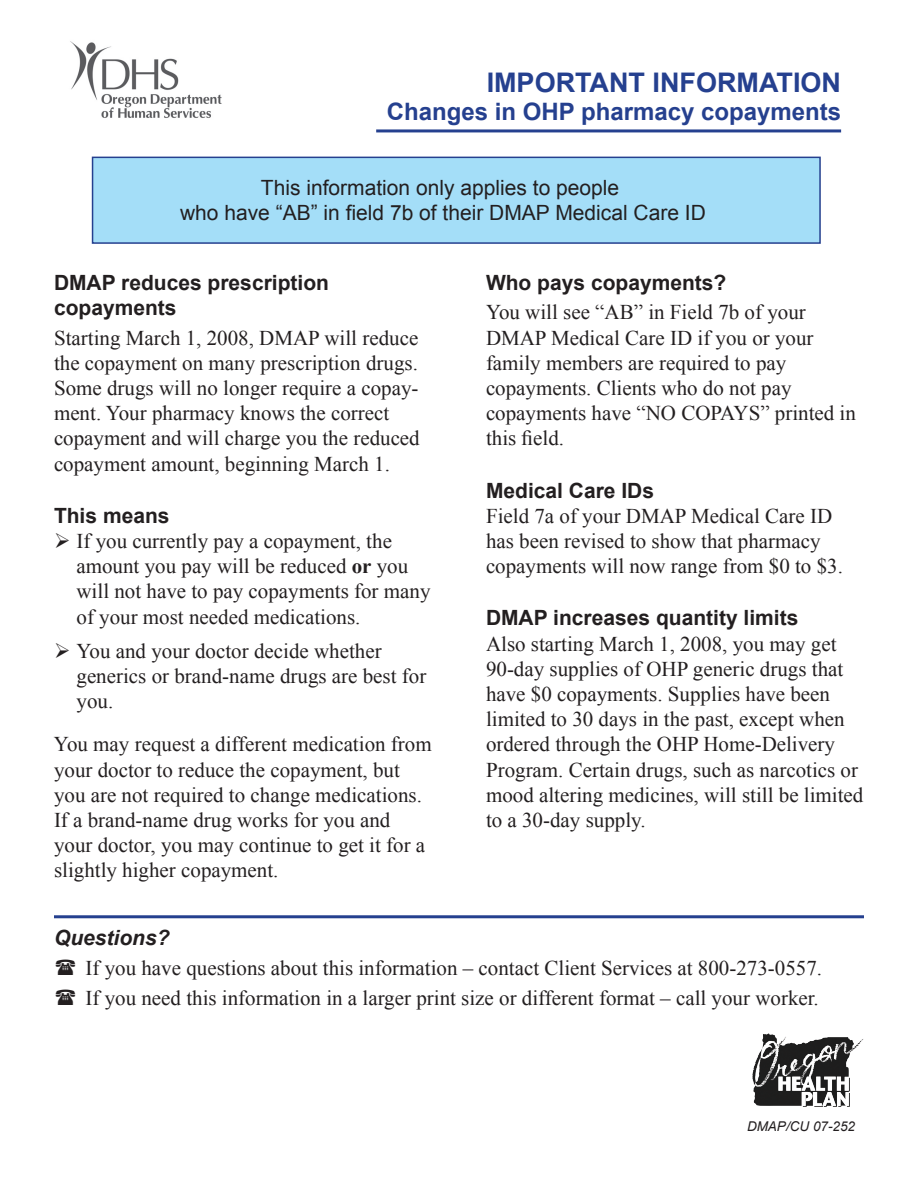
<style>
.page{position:relative;width:918px;height:1188px;background:#fff}
.page>*{position:absolute;margin:0;border:0;box-sizing:border-box;transform-origin:0 0}
.t1{font:700 27px "Arial";color:#25408f}
.t2{font:700 24px "Arial";color:#25408f}
.t3{font:21px/25.2px "Times New Roman";color:#231f20}
.t4{font:700 21px/25.2px "Arial";color:#231f20}
.t5{font:21px/25.2px "Arial";color:#231f20;text-align:center}
.t6{font:italic 700 21px "Arial";color:#231f20}
.t7{font:italic 13.5px "Arial";color:#231f20}
.s1{font-weight:700}
</style>
<div class="page">
<div style="left:93px;top:157px;width:727px;height:86px;background:#a4def8"></div>
<div style="left:92px;top:157px;width:729px;height:87px;border:2px solid #25408f"></div>
<hr style="left:376px;top:129px;width:465px;height:3px;background:#25408f">
<img style="left:70px;top:41px;width:152px;height:77px">
<hr style="left:54px;top:915px;width:810px;height:3px;background:#25408f">
<img style="left:774px;top:1035px;width:50px;height:10px">
<p class="t1" style="left:487px;top:64px;width:356px">IMPORTANT INFORMATION</p>
<p class="t2" style="left:387px;top:96px;width:456px">Changes in OHP pharmacy copayments</p>
<p class="t5" style="left:180px;top:175px;width:527px">This information only applies to people<br>who have “AB” in field 7b of their DMAP Medical Care ID</p>
<p class="t4" style="left:54px;top:271px;width:277px">DMAP reduces prescription copayments</p>
<p class="t3" style="left:54px;top:325px;width:367px">Starting March 1, 2008, DMAP will reduce the copayment on many prescription drugs.<br>Some drugs will no longer require a copay&shy;ment. Your pharmacy knows the correct copayment and will charge you the reduced copayment amount, beginning March 1.</p>
<p class="t4" style="left:54px;top:504px;width:117px">This means</p>
<p class="t3" style="left:76px;top:528px;width:356px;text-indent:-22px">➢ If you currently pay a copayment, the amount you pay will be reduced <span class="s1">or</span> you will not have to pay copayments for many of your most needed medications.</p>
<p class="t3" style="left:76px;top:638px;width:351px;text-indent:-22px">➢ You and your doctor decide whether generics or brand-name drugs are best for you.</p>
<p class="t3" style="left:54px;top:732px;width:379px">You may request a different medication from your doctor to reduce the copayment, but you are not required to change medications.<br>If a brand-name drug works for you and your doctor, you may continue to get it for a slightly higher copayment.</p>
<p class="t4" style="left:486px;top:271px;width:242px">Who pays copayments?</p>
<p class="t3" style="left:486px;top:300px;width:371px">You will see “AB” in Field 7b of your<br>DMAP Medical Care ID if you or your family members are required to pay copayments. Clients who do not pay copayments have “NO COPAYS” printed in this field.</p>
<p class="t4" style="left:486px;top:478px;width:170px">Medical Care IDs</p>
<p class="t3" style="left:486px;top:503px;width:358px">Field 7a of your DMAP Medical Care ID has been revised to show that pharmacy copayments will now range from $0 to $3.</p>
<p class="t4" style="left:486px;top:606px;width:314px">DMAP increases quantity limits</p>
<p class="t3" style="left:486px;top:631px;width:379px">Also starting March 1, 2008, you may get 90-day supplies of OHP generic drugs that have $0 copayments. Supplies have been limited to 30 days in the past, except when ordered through the OHP Home-Delivery Program. Certain drugs, such as narcotics or mood altering medicines, will still be limited to a 30-day supply.</p>
<p class="t6" style="left:54px;top:924px;width:117px">Questions?</p>
<p class="t3" style="left:86px;top:953px;width:738px;line-height:29.7px">If you have questions about this information – contact Client Services at 800-273-0557.<br>If you need this information in a larger print size or different format – call your worker.</p>
<p class="t7" style="left:747px;top:1117px;width:110px">DMAP/CU 07-252</p>
</div>
